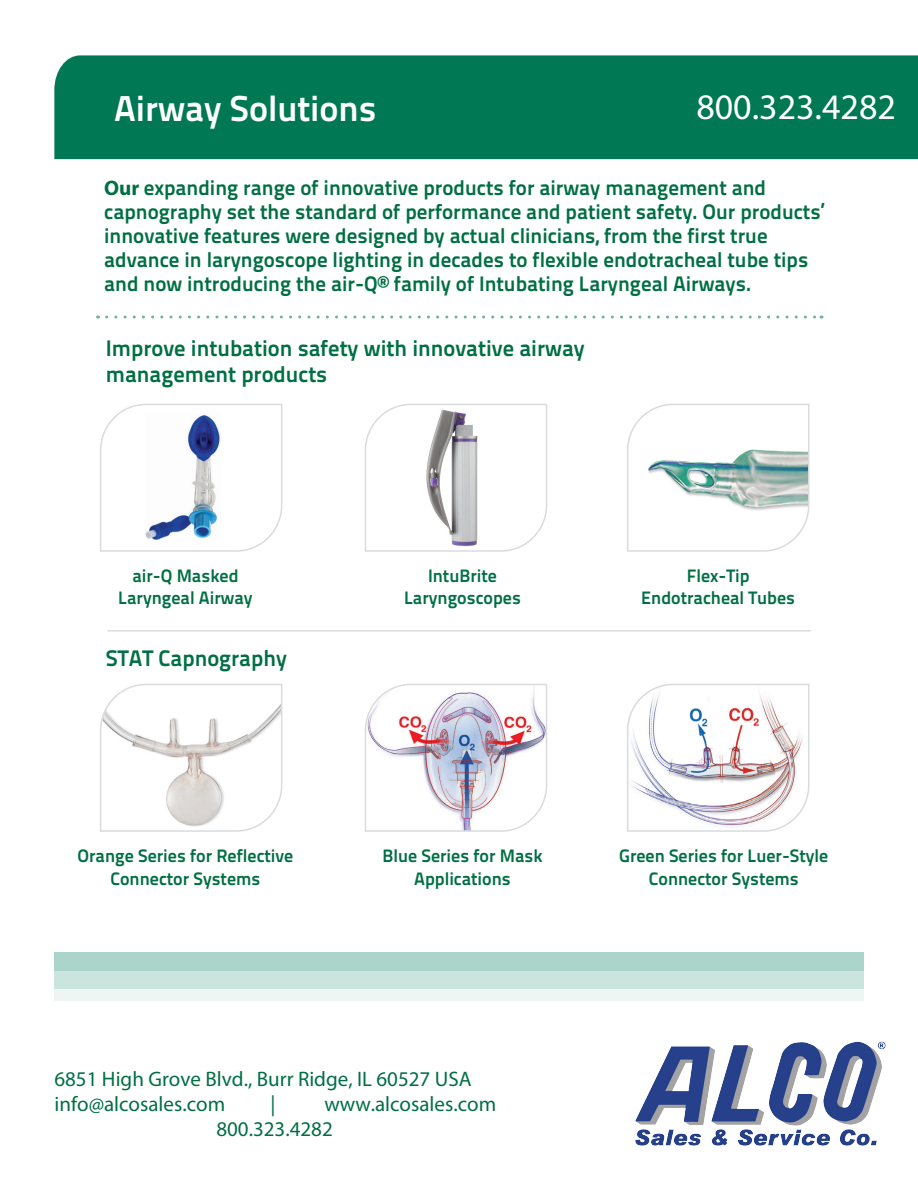
<style>
.page{position:relative;width:918px;height:1188px;background:#fff}
.page>*{position:absolute;margin:0;border:0;box-sizing:border-box;transform-origin:0 0}
.t1{font:700 36px "Titillium Text 22 L";color:#fff}
.t2{font:36px "Myriad Pro";color:#fff}
.t3{font:700 22.5px/25.5px "Titillium Text 22 L";color:#006f44}
.t4{font:700 21px/24px "Titillium Text 22 L";color:#006f44}
.t5{font:21px/25.2px "Myriad Pro";color:#006f44}
.t6{font:700 18px/22.5px "Titillium Text 22 L";color:#006f44;text-align:center}
.s1{font-family:"Myriad Pro"}
</style>
<div class="page">
<div style="left:55px;top:953px;width:809px;height:48px;background:#eef6f4"></div>
<div style="left:55px;top:953px;width:809px;height:36px;background:#cae4de"></div>
<div style="left:55px;top:953px;width:809px;height:18px;background:#abd5cb"></div>
<hr style="left:107px;top:630px;width:704px;height:2px;background:#dadbdd">
<svg style="left:100px;top:684px;width:183px;height:148px"></svg>
<img style="left:364px;top:684px;width:184px;height:148px">
<svg style="left:627px;top:684px;width:183px;height:148px"></svg>
<svg style="left:100px;top:403px;width:183px;height:149px"></svg>
<svg style="left:364px;top:403px;width:184px;height:149px"></svg>
<svg style="left:627px;top:403px;width:183px;height:149px"></svg>
<div style="left:54px;top:55px;width:864px;height:104px;background:#007854"></div>
<svg style="left:107px;top:316px;width:715px;height:3px"></svg>
<img style="left:635px;top:1041px;width:251px;height:105px">
<h1 class="t1" style="left:114px;top:81px;width:264px">Airway Solutions</h1>
<h1 class="t2" style="left:696px;top:85px;width:201px">800.323.4282</h1>
<p class="t4" style="left:104px;top:174px;width:722px"><span class="s1">Our</span> expanding range of innovative products for airway management and capnography set the standard of performance and patient safety. Our products’ innovative features were designed by actual clinicians, from the first true advance in laryngoscope lighting in decades to flexible endotracheal tube tips and now introducing the air-Q® family of Intubating Laryngeal Airways.</p>
<p class="t3" style="left:106px;top:334px;width:480px">Improve intubation safety with innovative airway management products</p>
<p class="t6" style="left:118px;top:563px;width:136px">air-Q Masked<br>Laryngeal Airway</p>
<p class="t3" style="left:106px;top:644px;width:182px">STAT Capnography</p>
<p class="t6" style="left:404px;top:563px;width:118px">IntuBrite<br>Laryngoscopes</p>
<p class="t6" style="left:641px;top:563px;width:155px">Flex-Tip<br>Endotracheal Tubes</p>
<p class="t6" style="left:78px;top:843px;width:217px">Orange Series for Reflective<br>Connector Systems</p>
<p class="t6" style="left:382px;top:843px;width:162px">Blue Series for Mask<br>Applications</p>
<p class="t5" style="left:54px;top:1066px;width:419px">6851 High Grove Blvd., Burr Ridge, IL 60527 USA info@alcosales.com</p>
<p class="t5" style="left:270px;top:1091px;width:7px">|</p>
<p class="t5" style="left:216px;top:1091px;width:281px;text-indent:108px">www.alcosales.com<br>800.323.4282</p>
<p class="t6" style="left:619px;top:843px;width:211px">Green Series for Luer-Style<br>Connector Systems</p>
</div>
